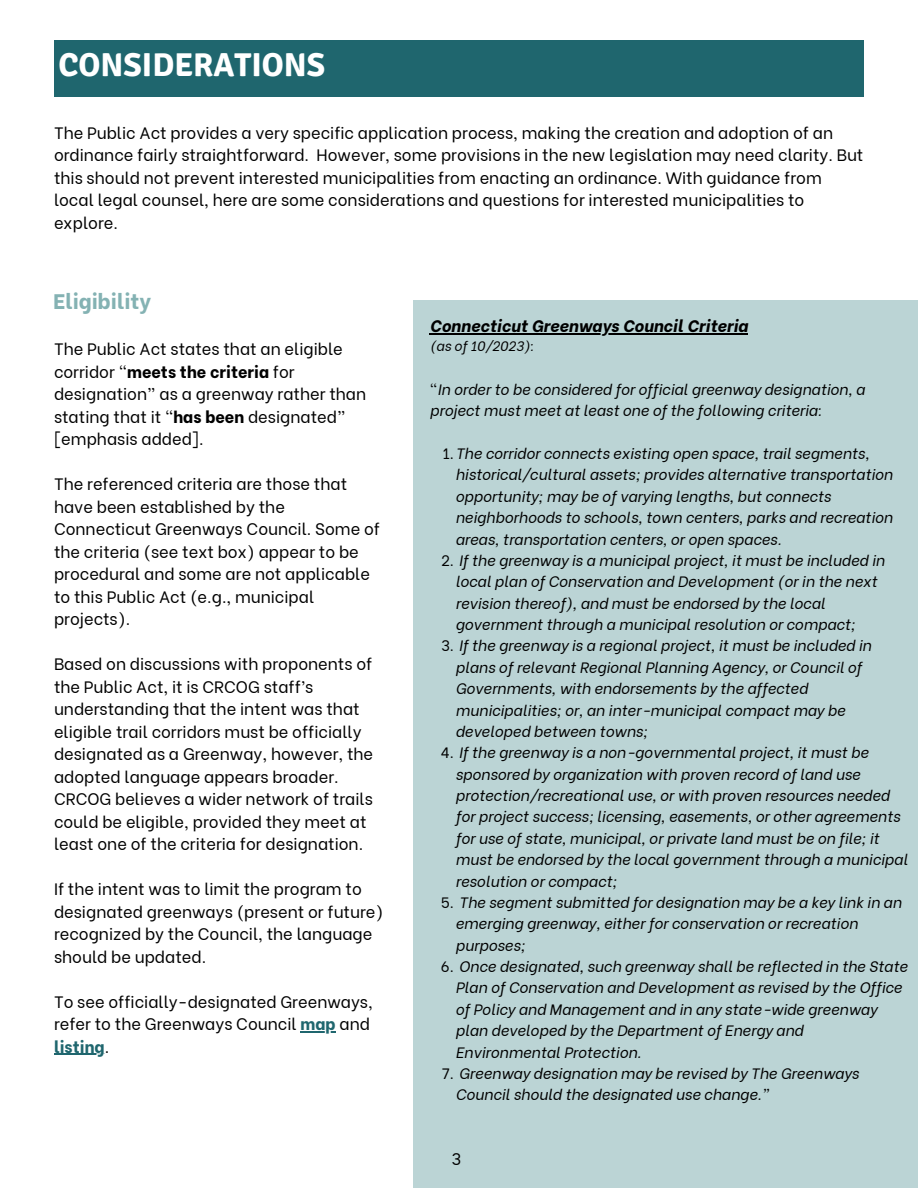
<style>
.page{position:relative;width:918px;height:1188px;background:#fff}
.page>*{position:absolute;margin:0;border:0;box-sizing:border-box;transform-origin:0 0}
.t1{font:700 33px "Signika";color:#fff}
.t2{font:800 21px "Be Vietnam";color:#84b2b3}
.t3{font:16.5px/22.5px "Be Vietnam";color:#000}
.t4{font:italic 800 16.5px "Be Vietnam";color:#000}
.t5{font:800 16.5px "Be Vietnam";color:#1f666e}
.t6{font:italic 15px/21.3px "Be Vietnam";color:#000}
.t7{font:italic 13.5px "Be Vietnam";color:#000}
.s1{font-weight:800}
.s2{font-weight:800;color:#1f666e}
.s3{font-weight:400;color:#000}
.s4{font-style:normal}
</style>
<div class="page">
<div style="left:54px;top:41px;width:810px;height:56px;background:#1f666e"></div>
<div style="left:414px;top:300px;width:504px;height:888px;background:#bbd4d5"></div>
<hr style="left:300px;top:1031px;width:36px;height:1px;background:#1f666e">
<hr style="left:54px;top:1054px;width:51px;height:1px;background:#1f666e">
<hr style="left:430px;top:333px;width:318px;height:1px;background:#000">
<p class="t1" style="left:58px;top:45px;width:268px">CONSIDERATIONS</p>
<p class="t3" style="left:54px;top:120px;width:811px">The Public Act provides a very specific application process, making the creation and adoption of an ordinance fairly straightforward. However, some provisions in the new legislation may need clarity. But this should not prevent interested municipalities from enacting an ordinance. With guidance from local legal counsel, here are some considerations and questions for interested municipalities to explore.</p>
<p class="t2" style="left:53px;top:284px;width:99px">Eligibility</p>
<h1 class="t3" style="left:54px;top:336px;width:314px">The Public Act states that an eligible corridor “<span class="s1">meets the criteria</span> for designation” as a greenway rather than stating that it “<span class="s1">has been</span> designated” [emphasis added].</h1>
<p class="t3" style="left:54px;top:471px;width:328px">The referenced criteria are those that have been established by the Connecticut Greenways Council. Some of the criteria (see text box) appear to be procedural and some are not applicable to this Public Act (e.g., municipal projects).</p>
<p class="t3" style="left:54px;top:651px;width:321px">Based on discussions with proponents of the Public Act, it is CRCOG staff’s understanding that the intent was that eligible trail corridors must be officially designated as a Greenway, however, the adopted language appears broader.<br>CRCOG believes a wider network of trails could be eligible, provided they meet at least one of the criteria for designation.</p>
<p class="t3" style="left:54px;top:876px;width:331px">If the intent was to limit the program to designated greenways (present or future) recognized by the Council, the language should be updated.</p>
<p class="t3" style="left:54px;top:989px;width:320px">To see officially-designated Greenways, refer to the Greenways Council <span class="s2">map</span> and</p>
<p class="t5" style="left:54px;top:1033px;width:57px">listing<span class="s3">.</span></p>
<p class="t4" style="left:430px;top:312px;width:320px">Connecticut Greenways Council Criteria</p>
<p class="t7" style="left:430px;top:335px;width:106px">(as of 10/2023):</p>
<p class="t6" style="left:430px;top:377px;width:437px"><span class="s4">“</span>In order to be considered for official greenway designation, a project must meet at least one of the following criteria:</p>
<p class="t6" style="left:455px;top:441px;width:439px;text-indent:-13px"><span class="s4">1.</span>The corridor connects existing open space, trail segments, historical/cultural assets; provides alternative transportation opportunity; may be of varying lengths, but connects neighborhoods to schools, town centers, parks and recreation areas, transportation centers, or open spaces.</p>
<p class="t6" style="left:455px;top:548px;width:431px;text-indent:-14px"><span class="s4">2.</span> If the greenway is a municipal project, it must be included in local plan of Conservation and Development (or in the next revision thereof), and must be endorsed by the local government through a municipal resolution or compact;</p>
<p class="t6" style="left:455px;top:634px;width:418px;text-indent:-14px"><span class="s4">3.</span> If the greenway is a regional project, it must be included in plans of relevant Regional Planning Agency, or Council of Governments, with endorsements by the affected municipalities; or, an inter-municipal compact may be developed between towns;</p>
<p class="t6" style="left:455px;top:741px;width:454px;text-indent:-15px"><span class="s4">4.</span> If the greenway is a non-governmental project, it must be sponsored by organization with proven record of land use protection/recreational use, or with proven resources needed for project success; licensing, easements, or other agreements for use of state, municipal, or private land must be on file; it must be endorsed by the local government through a municipal resolution or compact;</p>
<p class="t6" style="left:455px;top:890px;width:448px;text-indent:-15px"><span class="s4">5.</span> The segment submitted for designation may be a key link in an emerging greenway, either for conservation or recreation purposes;</p>
<p class="t6" style="left:455px;top:954px;width:454px;text-indent:-14px"><span class="s4">6.</span> Once designated, such greenway shall be reflected in the State Plan of Conservation and Development as revised by the Office of Policy and Management and in any state-wide greenway plan developed by the Department of Energy and Environmental Protection.</p>
<p class="t6" style="left:455px;top:1061px;width:405px;text-indent:-13px"><span class="s4">7.</span> Greenway designation may be revised by The Greenways<br>Council should the designated use change.”</p>
<p class="t3" style="left:452px;top:1146px;width:11px">3</p>
</div>
